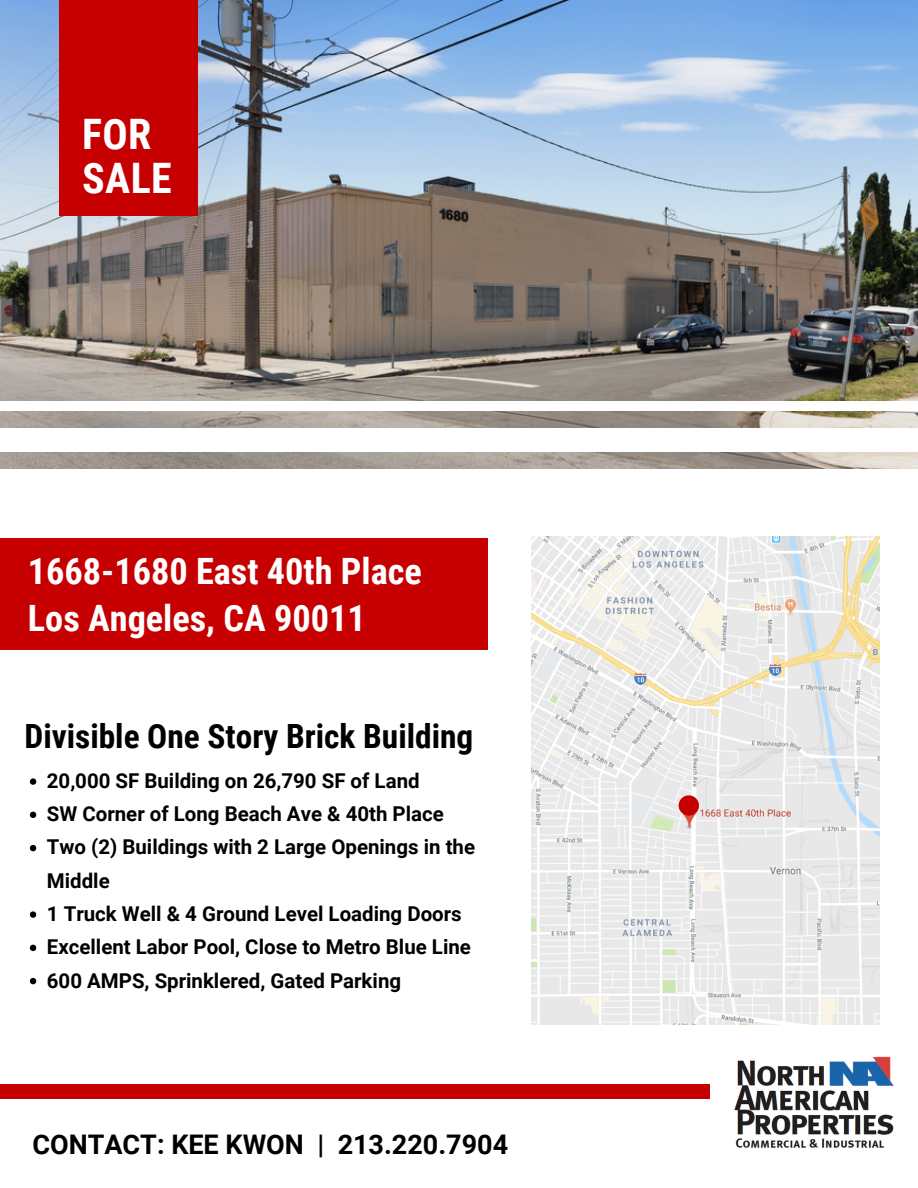
<style>
.page{position:relative;width:918px;height:1188px;background:#fff}
.page>*{position:absolute;margin:0;border:0;box-sizing:border-box;transform-origin:0 0}
.t1{font:700 42px/43.8px "Roboto Condensed";letter-spacing:.01em;color:#fff}
.t2{font:700 36.3px/47px "Roboto Condensed";color:#fff}
.t3{font:700 33.3px "Roboto Condensed";color:#000}
.t4{font:700 27px "Roboto";color:#000}
.t5{font:700 20.4px/33.3px "Roboto";color:#000}
</style>
<div class="page">
<img style="left:0;top:0;width:918px;height:469px">
<div style="left:60px;top:0;width:138px;height:216px;background:#c60000"></div>
<div style="left:0;top:538px;width:488px;height:111px;background:#c60000"></div>
<img style="left:734px;top:1057px;width:160px;height:91px">
<svg style="left:30px;top:778px;width:6px;height:7px"></svg>
<svg style="left:30px;top:812px;width:6px;height:6px"></svg>
<svg style="left:30px;top:845px;width:6px;height:6px"></svg>
<svg style="left:30px;top:911px;width:6px;height:7px"></svg>
<svg style="left:30px;top:945px;width:6px;height:6px"></svg>
<svg style="left:30px;top:978px;width:6px;height:6px"></svg>
<div style="left:0;top:1084px;width:709px;height:15px;background:#c60000"></div>
<div style="left:0;top:402px;width:918px;height:9px;background:#fff"></div>
<div style="left:0;top:429px;width:918px;height:23px;background:#fff"></div>
<img style="left:531px;top:536px;width:348px;height:489px">
<svg style="left:679px;top:795px;width:20px;height:21px"></svg>
<h1 class="t1" style="left:82px;top:113px;width:91px">FOR<br>SALE</h1>
<h2 class="t2" style="left:28px;top:548px;width:395px">1668-1680 East 40th Place<br>Los Angeles, CA 90011</h2>
<h3 class="t3" style="left:25px;top:718px;width:450px">Divisible One Story Brick Building</h3>
<p class="t5" style="left:47px;top:764px;width:430px">20,000 SF Building on 26,790 SF of Land<br>SW Corner of Long Beach Ave &amp; 40th Place Two (2) Buildings with 2 Large Openings in the Middle<br>1 Truck Well &amp; 4 Ground Level Loading Doors Excellent Labor Pool, Close to Metro Blue Line 600 AMPS, Sprinklered, Gated Parking</p>
<h3 class="t4" style="left:32px;top:1129px;width:477px">CONTACT: KEE KWON | 213.220.7904</h3>
</div>
